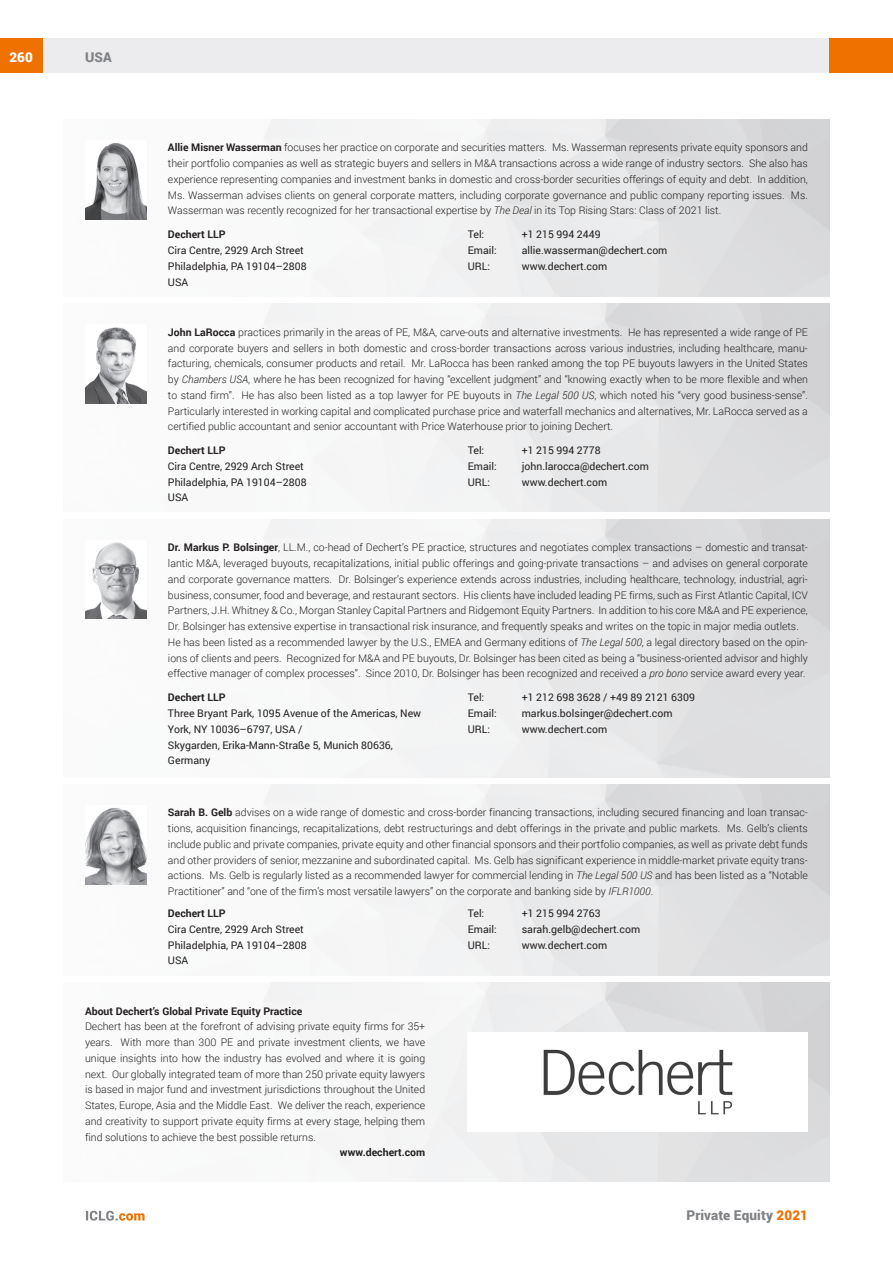
<style>
.page{position:relative;width:893px;height:1263px;background:#fff}
.page>*{position:absolute;margin:0;border:0;box-sizing:border-box;transform-origin:0 0}
.t1{font:900 13.5px "Roboto";letter-spacing:.01em;color:#808285}
.t2{font:900 13.5px "Roboto";color:#fff}
.t3{font:300 10.5px/15.8px "Roboto";color:#231f20;text-align:justify}
.t4{font:10.5px/15.8px "Roboto";color:#231f20}
.t5{font:700 10.5px "Roboto";color:#231f20}
.s1{font-weight:700}
.s2{font-style:italic}
.s3{color:#ef7100}
</style>
<div class="page">
<div style="left:43px;top:38px;width:786px;height:34px;background:#ececee"></div>
<div style="left:0;top:38px;width:43px;height:34px;background:#ef7100"></div>
<div style="left:829px;top:38px;width:64px;height:34px;background:#ef7100"></div>
<svg style="left:86px;top:1211px;width:59px;height:9px"></svg>
<img style="left:85px;top:119px;width:744px;height:178px">
<img style="left:85px;top:140px;width:61px;height:79px">
<img style="left:146px;top:304px;width:683px;height:208px">
<img style="left:85px;top:327px;width:61px;height:77px">
<img style="left:146px;top:519px;width:683px;height:258px">
<img style="left:85px;top:542px;width:61px;height:77px">
<img style="left:85px;top:807px;width:61px;height:77px">
<img style="left:543px;top:1049px;width:190px;height:66px">
<p class="t2" style="left:9px;top:48px;width:25px">260</p>
<p class="t1" style="left:85px;top:48px;width:28px">USA</p>
<p class="t3" style="left:168px;top:139px;width:641px"><span class="s1">Allie Misner Wasserman</span> focuses her practice on corporate and securities matters. Ms. Wasserman represents private equity sponsors and their portfolio companies as well as strategic buyers and sellers in M&amp;A transactions across a wide range of industry sectors. She also has experience representing companies and investment banks in domestic and cross-border securities offerings of equity and debt. In addition, Ms. Wasserman advises clients on general corporate matters, including corporate governance and public company reporting issues. Ms.<br>Wasserman was recently recognized for her transactional expertise by <span class="s2">The Deal</span> in its Top Rising Stars: Class of 2021 list.</p>
<p class="t5" style="left:168px;top:227px;width:59px">Dechert LLP</p>
<p class="t4" style="left:168px;top:242px;width:140px">Cira Centre, 2929 Arch Street<br>Philadelphia, PA 19104–2808<br>USA</p>
<p class="t4" style="left:468px;top:226px;width:18px">Tel:</p>
<p class="t4" style="left:522px;top:226px;width:80px">+1 215 994 2449</p>
<p class="t4" style="left:468px;top:242px;width:31px">Email:</p>
<p class="t4" style="left:522px;top:242px;width:147px">allie.wasserman@dechert.com</p>
<p class="t4" style="left:468px;top:258px;width:24px">URL:</p>
<p class="t4" style="left:522px;top:258px;width:87px">www.dechert.com</p>
<p class="t3" style="left:168px;top:324px;width:641px"><span class="s1">John LaRocca</span> practices primarily in the areas of PE, M&amp;A, carve-outs and alternative investments. He has represented a wide range of PE and corporate buyers and sellers in both domestic and cross-border transactions across various industries, including healthcare, manu&shy;facturing, chemicals, consumer products and retail. Mr. LaRocca has been ranked among the top PE buyouts lawyers in the United States by <span class="s2">Chambers USA</span>, where he has been recognized for having “excellent judgment” and “knowing exactly when to be more flexible and when to stand firm”. He has also been listed as a top lawyer for PE buyouts in <span class="s2">The Legal 500 US</span>, which noted his “very good business-sense”.<br>Particularly interested in working capital and complicated purchase price and waterfall mechanics and alternatives, Mr. LaRocca served as a certified public accountant and senior accountant with Price Waterhouse prior to joining Dechert.</p>
<p class="t5" style="left:168px;top:443px;width:59px">Dechert LLP</p>
<p class="t4" style="left:168px;top:458px;width:140px">Cira Centre, 2929 Arch Street<br>Philadelphia, PA 19104–2808<br>USA</p>
<p class="t4" style="left:468px;top:442px;width:18px">Tel:</p>
<p class="t4" style="left:522px;top:442px;width:80px">+1 215 994 2778</p>
<p class="t4" style="left:468px;top:458px;width:31px">Email:</p>
<p class="t4" style="left:522px;top:458px;width:129px">john.larocca@dechert.com</p>
<p class="t4" style="left:468px;top:474px;width:24px">URL:</p>
<p class="t4" style="left:522px;top:474px;width:87px">www.dechert.com</p>
<p class="t3" style="left:168px;top:539px;width:641px;text-align:left"><span class="s1">Dr. Markus P. Bolsinger</span>, LL.M., co-head of Dechert’s PE practice, structures and negotiates complex transactions – domestic and transat&shy;lantic M&amp;A, leveraged buyouts, recapitalizations, initial public offerings and going-private transactions – and advises on general corporate and corporate governance matters. Dr. Bolsinger’s experience extends across industries, including healthcare, technology, industrial, agri&shy;business, consumer, food and beverage, and restaurant sectors. His clients have included leading PE firms, such as First Atlantic Capital, ICV Partners, J.H. Whitney &amp; Co., Morgan Stanley Capital Partners and Ridgemont Equity Partners. In addition to his core M&amp;A and PE experience, Dr. Bolsinger has extensive expertise in transactional risk insurance, and frequently speaks and writes on the topic in major media outlets.<br>He has been listed as a recommended lawyer by the U.S., EMEA and Germany editions of <span class="s2">The Legal 500</span>, a legal directory based on the opin&shy;ions of clients and peers. Recognized for M&amp;A and PE buyouts, Dr. Bolsinger has been cited as being a “business-oriented advisor and highly effective manager of complex processes”. Since 2010, Dr. Bolsinger has been recognized and received a <span class="s2">pro bono</span> service award every year.</p>
<p class="t5" style="left:168px;top:690px;width:59px">Dechert LLP</p>
<p class="t4" style="left:168px;top:705px;width:255px">Three Bryant Park, 1095 Avenue of the Americas, New York, NY 10036–6797, USA /<br>Skygarden, Erika-Mann-Straße 5, Munich 80636, Germany</p>
<p class="t4" style="left:468px;top:689px;width:18px">Tel:</p>
<p class="t4" style="left:522px;top:689px;width:175px">+1 212 698 3628 / +49 89 2121 6309</p>
<p class="t4" style="left:468px;top:705px;width:31px">Email:</p>
<p class="t4" style="left:522px;top:705px;width:152px">markus.bolsinger@dechert.com</p>
<p class="t4" style="left:468px;top:721px;width:24px">URL:</p>
<p class="t4" style="left:522px;top:721px;width:87px">www.dechert.com</p>
<p class="t3" style="left:168px;top:804px;width:641px"><span class="s1">Sarah B. Gelb</span> advises on a wide range of domestic and cross-border financing transactions, including secured financing and loan transac&shy;tions, acquisition financings, recapitalizations, debt restructurings and debt offerings in the private and public markets. Ms. Gelb’s clients include public and private companies, private equity and other financial sponsors and their portfolio companies, as well as private debt funds and other providers of senior, mezzanine and subordinated capital. Ms. Gelb has significant experience in middle-market private equity trans&shy;actions. Ms. Gelb is regularly listed as a recommended lawyer for commercial lending in <span class="s2">The Legal 500 US</span> and has been listed as a “Notable Practitioner” and “one of the firm’s most versatile lawyers” on the corporate and banking side by <span class="s2">IFLR1000</span>.</p>
<p class="t5" style="left:168px;top:906px;width:59px">Dechert LLP</p>
<p class="t4" style="left:168px;top:921px;width:140px">Cira Centre, 2929 Arch Street<br>Philadelphia, PA 19104–2808<br>USA</p>
<p class="t4" style="left:468px;top:905px;width:18px">Tel:</p>
<p class="t4" style="left:522px;top:905px;width:80px">+1 215 994 2763</p>
<p class="t4" style="left:468px;top:921px;width:31px">Email:</p>
<p class="t4" style="left:522px;top:921px;width:120px">sarah.gelb@dechert.com</p>
<p class="t4" style="left:468px;top:937px;width:24px">URL:</p>
<p class="t4" style="left:522px;top:937px;width:87px">www.dechert.com</p>
<p class="t5" style="left:85px;top:1003px;width:219px">About Dechert’s Global Private Equity Practice</p>
<p class="t3" style="left:85px;top:1018px;width:342px">Dechert has been at the forefront of advising private equity firms for 35+ years. With more than 300 PE and private investment clients, we have unique insights into how the industry has evolved and where it is going next. Our globally integrated team of more than 250 private equity lawyers is based in major fund and investment jurisdictions throughout the United States, Europe, Asia and the Middle East. We deliver the reach, experience and creativity to support private equity firms at every stage, helping them find solutions to achieve the best possible returns.</p>
<p class="t5" style="left:340px;top:1145px;width:87px">www.dechert.com</p>
<p class="t1" style="left:686px;top:1206px;width:123px">Private Equity <span class="s3">2021</span></p>
</div>
